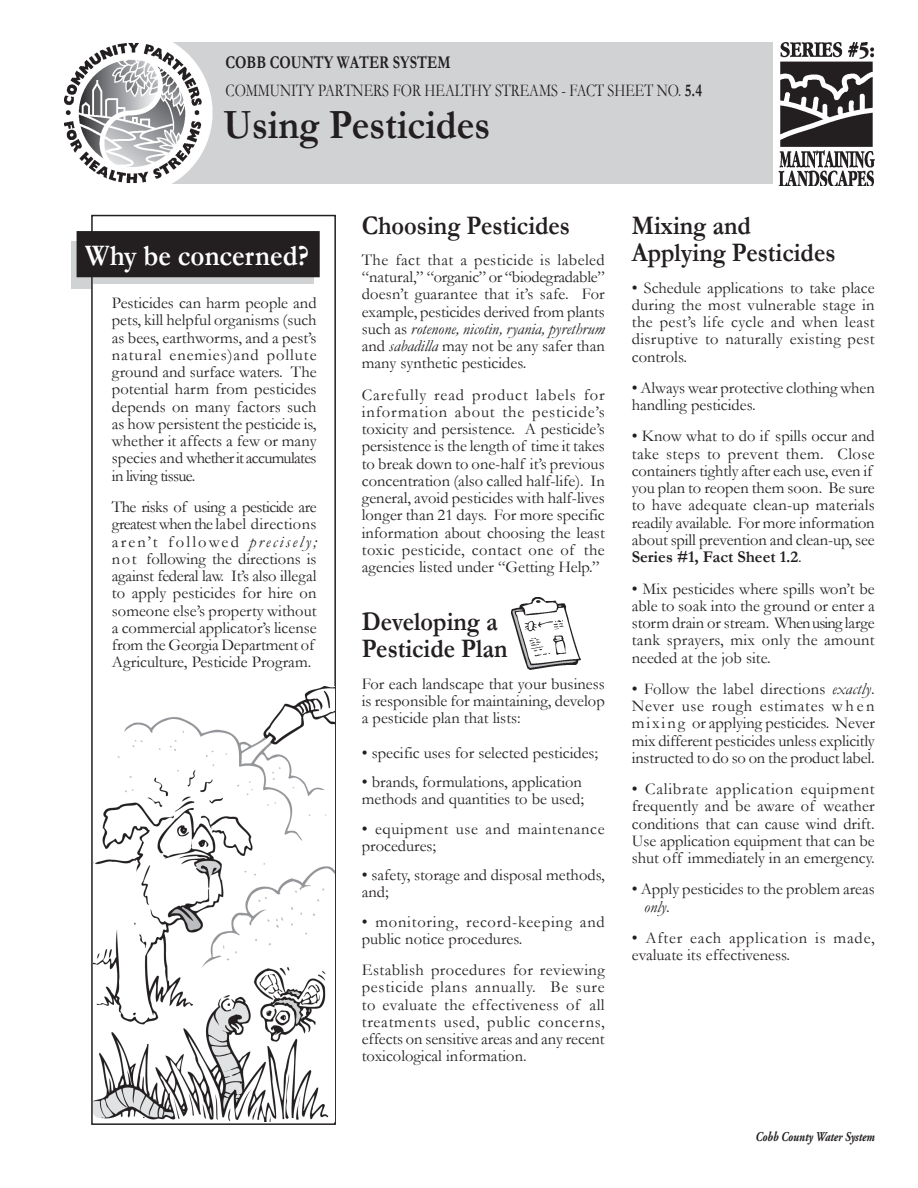
<style>
.page{position:relative;width:918px;height:1188px;background:#fff}
.page>*{position:absolute;margin:0;border:0;box-sizing:border-box;transform-origin:0 0}
.Headline{font:700 42px "Garamond";color:#231f20;scale:.9 1}
.Headline-2{font:700 30px "Garamond";color:#fff;scale:.9 1}
.Headline-3{font:700 27px "Garamond";color:#231f20;scale:.9 1}
.Headline-4{font:18px "Garamond";color:#231f20;scale:.8 1}
.Headline-5{font:700 18px "Garamond";color:#231f20;scale:.8 1}
.Body_text__close{font:16.5px/17.2px "Garamond";color:#231f20;text-align:justify}
.Bullet_Text{font:16.5px/17.2px "Garamond";color:#231f20}
.Body_text__close-2{font:16.5px/17.2px "Garamond";letter-spacing:.02em;color:#231f20}
.Bullet_Text-2{font:16.5px/17.2px "Garamond";letter-spacing:.045em;color:#231f20}
.Bullet_Text-3{font:16.5px/17.2px "Garamond";letter-spacing:.04em;color:#231f20}
.Body_text__close-3{font:italic 16.5px "Garamond";color:#231f20}
.Headline-6{font:italic 700 13.5px "Adobe Garamond Pro";color:#231f20;scale:.8 1}
.s1{font-weight:700}
.s2{font-style:italic}
.s3{font-style:normal}
</style>
<div class="page">
<img style="left:64px;top:43px;width:709px;height:140px">
<img style="left:778px;top:43px;width:97px;height:143px">
<svg style="left:72px;top:241px;width:19px;height:47px"></svg>
<div style="left:91px;top:215px;width:245px;height:910px;border:2px solid #231f20"></div>
<svg style="left:93px;top:277px;width:221px;height:6px"></svg>
<div style="left:77px;top:232px;width:242px;height:45px;background:#231f20"></div>
<div style="left:77px;top:231px;width:243px;height:46px;border:2px solid #231f20"></div>
<img style="left:93px;top:686px;width:241px;height:435px">
<img style="left:512px;top:598px;width:69px;height:71px">
<p class="Headline-5" style="left:226px;top:52px;width:283px">COBB COUNTY WATER SYSTEM</p>
<p class="Headline-4" style="left:226px;top:80px;width:597px">COMMUNITY PARTNERS FOR HEALTHY STREAMS - FACT SHEET NO. <span class="s1">5.4</span></p>
<p class="Headline" style="left:223px;top:100px;width:298px">Using Pesticides</p>
<p class="Headline-2" style="left:85px;top:238px;width:250px">Why be concerned?</p>
<p class="Body_text__close" style="left:112px;top:294px;width:206px">Pesticides can harm people and pets, kill helpful organisms (such as bees, earthworms, and a pest’s natural enemies)and pollute ground and surface waters. The potential harm from pesticides depends on many factors such as how persistent the pesticide is, whether it affects a few or many species and whether it accumulates in living tissue.</p>
<p class="Body_text__close" style="left:112px;top:498px;width:206px;text-align:left">The risks of using a pesticide are greatest when the label directions aren’t followed <span class="s2">precisely; </span>not following the directions is against federal law. It’s also illegal to apply pesticides for hire on someone else’s property without a commercial applicator’s license from the Georgia Department of Agriculture, Pesticide Program.</p>
<p class="Headline-3" style="left:362px;top:209px;width:233px">Choosing Pesticides</p>
<p class="Body_text__close" style="left:362px;top:251px;width:245px">The fact that a pesticide is labeled “natural,” “organic” or “biodegradable” doesn’t guarantee that it’s safe. For example, pesticides derived from plants such as <span class="s2">rotenone, nicotin, ryania, pyrethrum </span>and <span class="s2">sabadilla</span> may not be any safer than many synthetic pesticides.</p>
<p class="Body_text__close" style="left:362px;top:386px;width:245px">Carefully read product labels for information about the pesticide’s toxicity and persistence. A pesticide’s persistence is the length of time it takes to break down to one-half it’s previous concentration (also called half-life). In general, avoid pesticides with half-lives longer than 21 days. For more specific information about choosing the least toxic pesticide, contact one of the agencies listed under “Getting Help.”</p>
<p class="Headline-3" style="left:362px;top:605px;width:153px">Developing a</p>
<p class="Headline-3" style="left:362px;top:633px;width:164px">Pesticide Plan</p>
<p class="Body_text__close" style="left:362px;top:675px;width:244px">For each landscape that your business is responsible for maintaining, develop a pesticide plan that lists:</p>
<p class="Bullet_Text" style="left:362px;top:744px;width:238px">• specific uses for selected pesticides;</p>
<p class="Bullet_Text" style="left:362px;top:773px;width:222px">• brands, formulations, application</p>
<p class="Bullet_Text" style="left:362px;top:790px;width:224px">methods and quantities to be used;</p>
<p class="Bullet_Text-3" style="left:362px;top:820px;width:244px">• equipment use and maintenance procedures;</p>
<p class="Bullet_Text" style="left:362px;top:866px;width:244px">• safety, storage and disposal methods, and;</p>
<p class="Bullet_Text-2" style="left:362px;top:913px;width:244px">• monitoring, record-keeping and public notice procedures.</p>
<p class="Body_text__close" style="left:362px;top:961px;width:244px">Establish procedures for reviewing pesticide plans annually. Be sure to evaluate the effectiveness of all treatments used, public concerns, effects on sensitive areas and any recent toxicological information.</p>
<p class="Headline-3" style="left:632px;top:209px;width:134px">Mixing and</p>
<p class="Headline-3" style="left:632px;top:237px;width:228px">Applying Pesticides</p>
<p class="Body_text__close" style="left:632px;top:279px;width:244px">• Schedule applications to take place during the most vulnerable stage in the pest’s life cycle and when least disruptive to naturally existing pest controls.</p>
<p class="Body_text__close" style="left:632px;top:379px;width:245px">• Always wear protective clothing when handling pesticides.</p>
<p class="Body_text__close" style="left:632px;top:427px;width:245px;text-align:left">• Know what to do if spills occur and take steps to prevent them. Close containers tightly after each use, even if you plan to reopen them soon. Be sure to have adequate clean-up materials readily available. For more information about spill prevention and clean-up, see <span class="s1">Series #1, Fact Sheet 1.2</span>.</p>
<p class="Body_text__close" style="left:632px;top:580px;width:245px">• Mix pesticides where spills won’t be able to soak into the ground or enter a storm drain or stream. When using large tank sprayers, mix only the amount needed at the job site.</p>
<p class="Body_text__close" style="left:632px;top:680px;width:245px">• Follow the label directions <span class="s2">exactly</span>.<br>Never use rough estimates w h e n mixing or applying pesticides. Never mix different pesticides unless explicitly instructed to do so on the product label.</p>
<p class="Body_text__close" style="left:632px;top:780px;width:244px">• Calibrate application equipment frequently and be aware of weather conditions that can cause wind drift.<br>Use application equipment that can be shut off immediately in an emergency.</p>
<p class="Body_text__close" style="left:632px;top:880px;width:245px">• Apply pesticides to the problem areas</p>
<p class="Body_text__close-3" style="left:644px;top:897px;width:27px">only<span class="s3">.</span></p>
<p class="Body_text__close-2" style="left:632px;top:929px;width:245px">• After each application is made, evaluate its effectiveness.</p>
<p class="Headline-6" style="left:755px;top:1129px;width:151px">Cobb County Water System</p>
</div>
